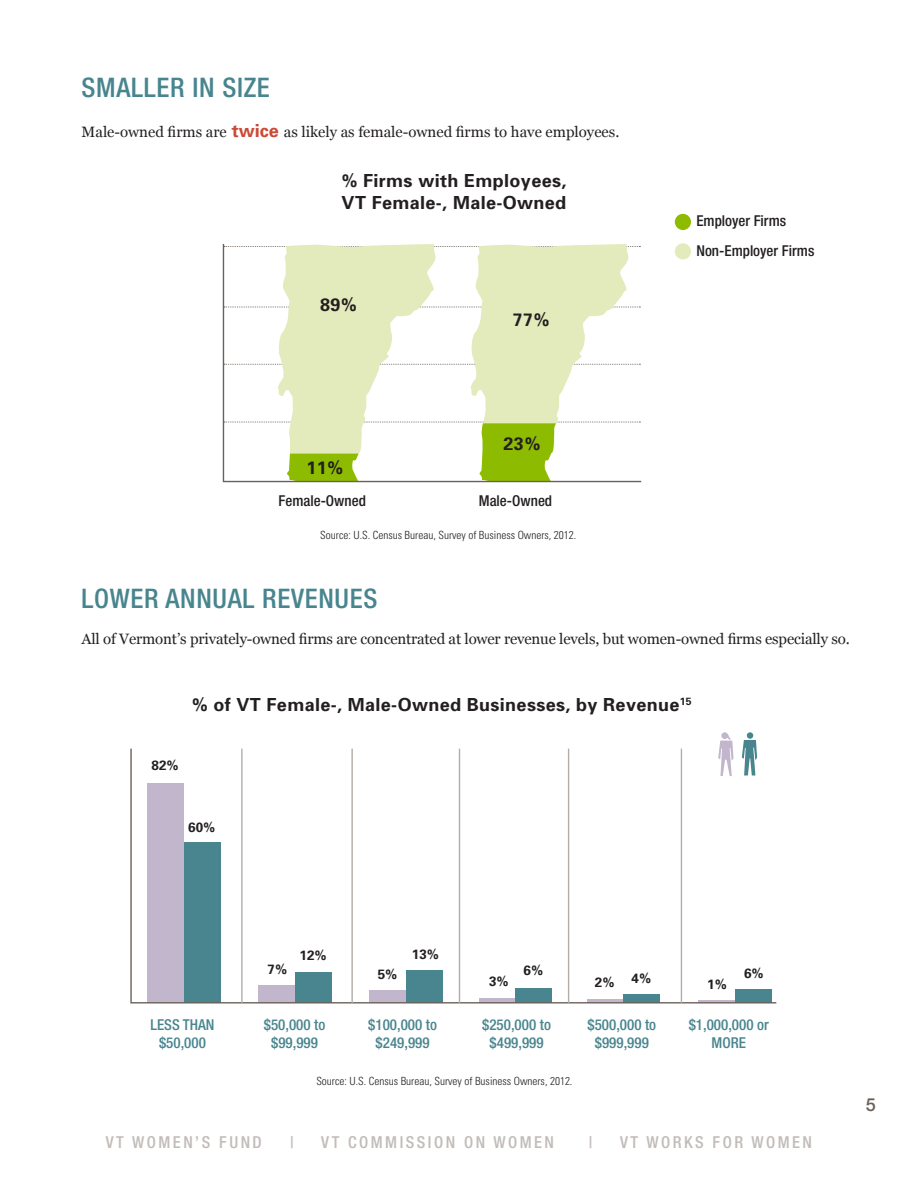
<style>
.page{position:relative;width:918px;height:1188px;background:#fff}
.page>*{position:absolute;margin:0;border:0;box-sizing:border-box;transform-origin:0 0}
.t1{font:500 condensed 27px "Helvetica Neue LT Std";letter-spacing:.025em;color:#48858e}
.t2{font:700 18px "Univers";letter-spacing:.02em;color:#231f20}
.t3{font:500 18px "Helvetica Neue LT Std";color:#6a6058}
.t4{font:500 condensed 16.5px "Helvetica Neue LT Std";letter-spacing:.15em;color:#c2bcb9}
.t5{font:15px "Georgia";letter-spacing:-.01em;color:#231f20}
.t6{font:500 condensed 15px "Helvetica Neue LT Std";color:#48858e}
.t7{font:500 condensed 15px "Helvetica Neue LT Std";color:#231f20}
.t8{font:700 13.5px "Univers";color:#231f20}
.t9{font:300 condensed 11.25px "Univers";color:#231f20}
.s1{font-family:"Univers";font-weight:700;font-size:18px;color:#cb4a37}
</style>
<div class="page">
<svg style="left:719px;top:732px;width:14px;height:15px"></svg>
<svg style="left:743px;top:740px;width:14px;height:7px"></svg>
<div style="left:747px;top:732px;width:6px;height:7px;background:#48858e;border-radius:50%"></div>
<svg style="left:130px;top:747px;width:647px;height:257px"></svg>
<hr style="left:241px;top:749px;width:2px;height:254px;background:#b3aca7">
<hr style="left:351px;top:749px;width:2px;height:254px;background:#b3aca7">
<hr style="left:459px;top:749px;width:1px;height:254px;background:#b3aca7">
<hr style="left:568px;top:749px;width:1px;height:254px;background:#b3aca7">
<hr style="left:681px;top:749px;width:1px;height:254px;background:#b3aca7">
<svg style="left:222px;top:244px;width:420px;height:239px"></svg>
<div style="left:675px;top:214px;width:16px;height:16px;background:#8dbb00;border-radius:50%"></div>
<div style="left:675px;top:243px;width:16px;height:16px;background:#e3eabb;border-radius:50%"></div>
<p class="t1" style="left:82px;top:71px;width:190px">SMALLER IN SIZE</p>
<p class="t5" style="left:82px;top:122px;width:539px">Male-owned firms are <span class="s1">twice</span> as likely as female-owned firms to have employees.</p>
<p class="t2" style="left:341px;top:170px;width:226px">% Firms with Employees,</p>
<p class="t2" style="left:342px;top:191px;width:226px">VT Female-, Male-Owned</p>
<p class="t2" style="left:320px;top:294px;width:38px">89%</p>
<p class="t2" style="left:307px;top:457px;width:38px">11%</p>
<p class="t2" style="left:513px;top:309px;width:38px">77%</p>
<p class="t2" style="left:504px;top:432px;width:38px">23%</p>
<p class="t7" style="left:278px;top:492px;width:89px">Female-Owned</p>
<p class="t7" style="left:479px;top:492px;width:75px">Male-Owned</p>
<p class="t9" style="left:320px;top:528px;width:258px">Source: U.S. Census Bureau, Survey of Business Owners, 2012.</p>
<p class="t7" style="left:696px;top:212px;width:91px">Employer Firms</p>
<p class="t7" style="left:696px;top:242px;width:119px">Non-Employer Firms</p>
<p class="t1" style="left:82px;top:583px;width:297px">LOWER ANNUAL REVENUES</p>
<p class="t5" style="left:82px;top:630px;width:770px">All of Vermont’s privately-owned firms are concentrated at lower revenue levels, but women-owned firms especially so.</p>
<p class="t2" style="left:192px;top:694px;width:502px">% of VT Female-, Male-Owned Businesses, by Revenue<sup>15</sup></p>
<p class="t8" style="left:152px;top:757px;width:29px">82%</p>
<p class="t8" style="left:188px;top:819px;width:29px">60%</p>
<p class="t6" style="left:150px;top:1016px;width:66px">LESS THAN</p>
<p class="t6" style="left:159px;top:1034px;width:48px">$50,000</p>
<p class="t8" style="left:300px;top:947px;width:29px">12%</p>
<p class="t8" style="left:412px;top:946px;width:29px">13%</p>
<p class="t8" style="left:268px;top:961px;width:21px">7%</p>
<p class="t8" style="left:378px;top:966px;width:21px">5%</p>
<p class="t8" style="left:489px;top:973px;width:21px">3%</p>
<p class="t8" style="left:524px;top:962px;width:21px">6%</p>
<p class="t8" style="left:595px;top:974px;width:21px">2%</p>
<p class="t8" style="left:632px;top:970px;width:21px">4%</p>
<p class="t8" style="left:707px;top:976px;width:21px">1%</p>
<p class="t8" style="left:744px;top:965px;width:21px">6%</p>
<p class="t6" style="left:264px;top:1016px;width:63px">$50,000 to</p>
<p class="t6" style="left:271px;top:1034px;width:48px">$99,999</p>
<p class="t6" style="left:368px;top:1016px;width:70px">$100,000 to</p>
<p class="t6" style="left:376px;top:1034px;width:55px">$249,999</p>
<p class="t6" style="left:482px;top:1016px;width:70px">$250,000 to</p>
<p class="t6" style="left:490px;top:1034px;width:56px">$499,999</p>
<p class="t6" style="left:588px;top:1016px;width:70px">$500,000 to</p>
<p class="t6" style="left:595px;top:1034px;width:55px">$999,999</p>
<p class="t6" style="left:689px;top:1016px;width:82px">$1,000,000 or</p>
<p class="t6" style="left:712px;top:1034px;width:36px">MORE</p>
<p class="t9" style="left:316px;top:1074px;width:258px">Source: U.S. Census Bureau, Survey of Business Owners, 2012.</p>
<p class="t4" style="left:106px;top:1132px;width:157px">VT WOMEN’S FUND</p>
<p class="t4" style="left:290px;top:1132px;width:5px">|</p>
<p class="t4" style="left:321px;top:1132px;width:234px">VT COMMISSION ON WOMEN</p>
<p class="t4" style="left:589px;top:1132px;width:5px">|</p>
<p class="t4" style="left:620px;top:1132px;width:194px">VT WORKS FOR WOMEN</p>
<p class="t3" style="left:866px;top:1094px;width:12px">5</p>
</div>
